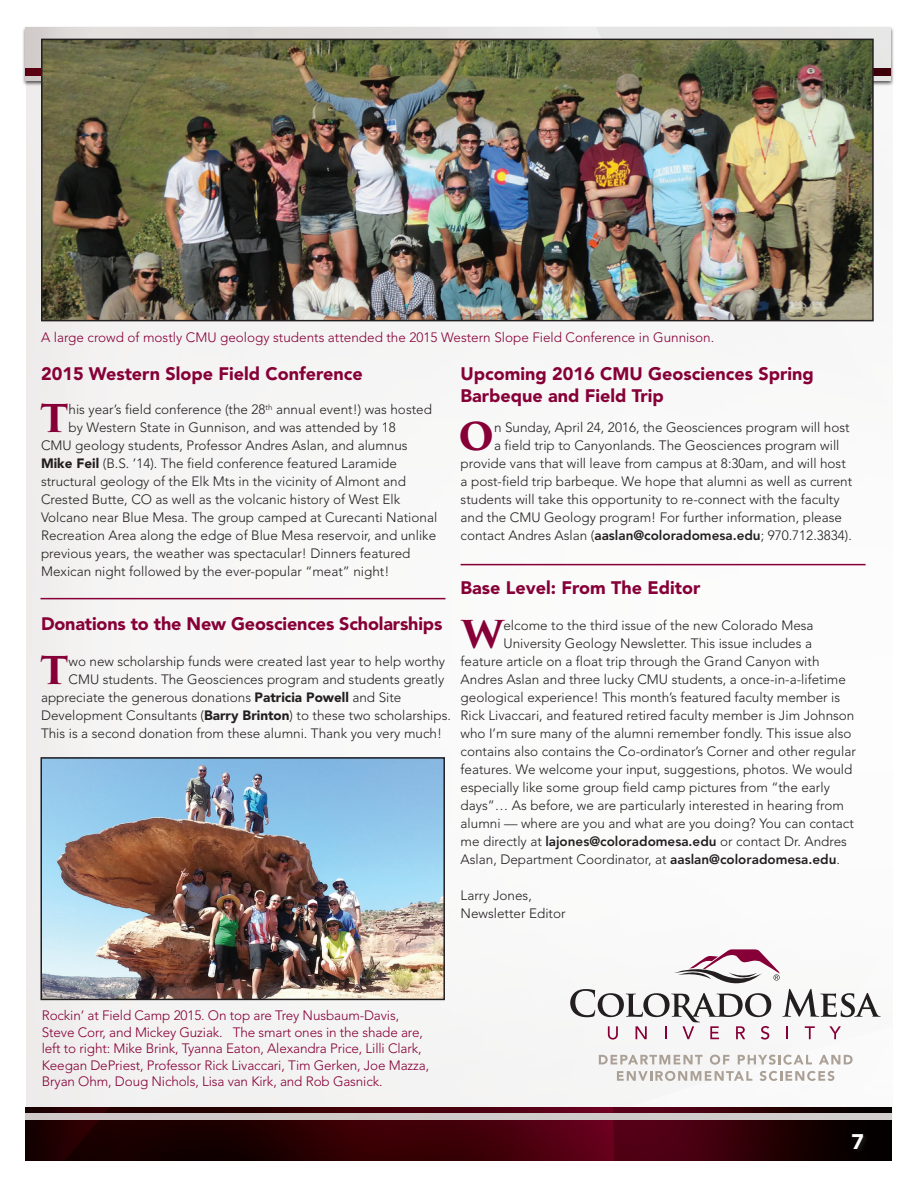
<style>
.page{position:relative;width:918px;height:1188px;background:#fff}
.page>*{position:absolute;margin:0;border:0;box-sizing:border-box;transform-origin:0 0}
.t1{font:700 37.35px "Trajan Pro 3";color:#860037}
.t2{font:900 21px "Avenir";color:#fff}
.t3{font:900 18px/21.6px "Avenir";color:#860037}
.t4{font:300 13.5px/18px "Avenir";color:#231f20}
.t5{font:300 13.5px/16.5px "Avenir";letter-spacing:-.01em;color:#860037}
.s1{font-weight:900}
.s2{font-weight:800}
</style>
<div class="page">
<div style="left:22px;top:26px;width:873px;height:61px;background:#231f20;opacity:.75"></div>
<img style="left:26px;top:27px;width:865px;height:54px">
<img style="left:26px;top:1107px;width:866px;height:54px">
<div style="left:26px;top:1113px;width:866px;height:7px;background:#cfcbca"></div>
<img style="left:26px;top:69px;width:864px;height:6px">
<div style="left:851px;top:1133px;width:18px;height:21px;background:#090304"></div>
<img style="left:44px;top:42px;width:827px;height:276px">
<div style="left:41px;top:39px;width:833px;height:282px;border:2px solid #231f20"></div>
<img style="left:43px;top:760px;width:399px;height:237px">
<div style="left:40px;top:757px;width:405px;height:243px;border:2px solid #231f20"></div>
<hr style="left:40px;top:598px;width:406px;height:1px;background:#860037">
<hr style="left:461px;top:564px;width:405px;height:1px;background:#860037">
<svg style="left:599px;top:1055px;width:104px;height:9px"></svg>
<svg style="left:710px;top:1055px;width:20px;height:10px"></svg>
<svg style="left:738px;top:1055px;width:74px;height:10px"></svg>
<svg style="left:819px;top:1055px;width:34px;height:9px"></svg>
<svg style="left:617px;top:1071px;width:135px;height:10px"></svg>
<svg style="left:760px;top:1071px;width:74px;height:10px"></svg>
<svg style="left:570px;top:949px;width:311px;height:91px"></svg>
<p class="t5" style="left:41px;top:329px;width:675px">A large crowd of mostly CMU geology students attended the 2015 Western Slope Field Conference in Gunnison.</p>
<h3 class="t3" style="left:41px;top:363px;width:323px">2015 Western Slope Field Conference</h3>
<h3 class="t3" style="left:461px;top:363px;width:355px">Upcoming 2016 CMU Geosciences Spring<br>Barbeque and Field Trip</h3>
<h1 class="t1" style="left:41px;top:391px;width:29px">T</h1>
<p class="t4" style="left:69px;top:400px;width:365px">his year’s field conference (the 28<sup>th</sup> annual event!) was hosted</p>
<h1 class="t1" style="left:459px;top:409px;width:37px">O</h1>
<p class="t4" style="left:494px;top:418px;width:357px">n Sunday, April 24, 2016, the Geosciences program will host</p>
<p class="t4" style="left:69px;top:418px;width:329px">by Western State in Gunnison, and was attended by 18</p>
<p class="t4" style="left:41px;top:436px;width:368px">CMU geology students, Professor Andres Aslan, and alumnus</p>
<p class="t4" style="left:41px;top:454px;width:358px"><span class="s1">Mike Feil</span> (B.S. ’14). The field conference featured Laramide</p>
<p class="t4" style="left:41px;top:472px;width:366px">structural geology of the Elk Mts in the vicinity of Almont and</p>
<p class="t4" style="left:41px;top:490px;width:361px">Crested Butte, CO as well as the volcanic history of West Elk</p>
<p class="t4" style="left:41px;top:508px;width:398px">Volcano near Blue Mesa. The group camped at Curecanti National</p>
<p class="t4" style="left:41px;top:526px;width:397px">Recreation Area along the edge of Blue Mesa reservoir, and unlike</p>
<p class="t4" style="left:41px;top:544px;width:371px">previous years, the weather was spectacular! Dinners featured</p>
<p class="t4" style="left:41px;top:562px;width:350px">Mexican night followed by the ever-popular “meat” night!</p>
<p class="t4" style="left:494px;top:436px;width:347px">a field trip to Canyonlands. The Geosciences program will</p>
<p class="t4" style="left:461px;top:454px;width:387px">provide vans that will leave from campus at 8:30am, and will host</p>
<p class="t4" style="left:461px;top:472px;width:393px">a post-field trip barbeque. We hope that alumni as well as current</p>
<p class="t4" style="left:461px;top:490px;width:381px">students will take this opportunity to re-connect with the faculty</p>
<p class="t4" style="left:461px;top:508px;width:383px">and the CMU Geology program! For further information, please</p>
<p class="t4" style="left:461px;top:526px;width:393px">contact Andres Aslan (<span class="s2">aaslan@coloradomesa.edu</span>; 970.712.3834).</p>
<h3 class="t3" style="left:461px;top:577px;width:241px">Base Level: From The Editor</h3>
<h3 class="t3" style="left:41px;top:613px;width:403px">Donations to the New Geosciences Scholarships</h3>
<h1 class="t1" style="left:41px;top:643px;width:29px">T</h1>
<p class="t4" style="left:68px;top:652px;width:378px">wo new scholarship funds were created last year to help worthy</p>
<p class="t4" style="left:68px;top:670px;width:377px">CMU students. The Geosciences program and students greatly</p>
<p class="t4" style="left:41px;top:688px;width:362px">appreciate the generous donations <span class="s1">Patricia Powell</span> and Site</p>
<p class="t4" style="left:41px;top:706px;width:411px">Development Consultants (<span class="s1">Barry Brinton</span>) to these two scholarships.</p>
<p class="t4" style="left:41px;top:724px;width:403px">This is a second donation from these alumni. Thank you very much!</p>
<h1 class="t1" style="left:462px;top:607px;width:43px">W</h1>
<p class="t4" style="left:503px;top:616px;width:312px">elcome to the third issue of the new Colorado Mesa</p>
<p class="t4" style="left:503px;top:634px;width:310px">University Geology Newsletter. This issue includes a</p>
<p class="t4" style="left:461px;top:652px;width:360px">feature article on a float trip through the Grand Canyon with</p>
<p class="t4" style="left:461px;top:670px;width:387px">Andres Aslan and three lucky CMU students, a once-in-a-lifetime</p>
<p class="t4" style="left:461px;top:688px;width:381px">geological experience! This month’s featured faculty member is</p>
<p class="t4" style="left:461px;top:706px;width:395px">Rick Livaccari, and featured retired faculty member is Jim Johnson</p>
<p class="t4" style="left:461px;top:724px;width:393px">who I’m sure many of the alumni remember fondly. This issue also</p>
<p class="t4" style="left:461px;top:742px;width:397px">contains also contains the Co-ordinator’s Corner and other regular</p>
<p class="t4" style="left:461px;top:760px;width:393px">features. We welcome your input, suggestions, photos. We would</p>
<p class="t4" style="left:461px;top:778px;width:371px">especially like some group field camp pictures from “the early</p>
<p class="t4" style="left:461px;top:796px;width:385px">days”… As before, we are particularly interested in hearing from</p>
<p class="t4" style="left:461px;top:814px;width:395px">alumni — where are you and what are you doing? You can contact</p>
<p class="t4" style="left:461px;top:832px;width:388px">me directly at <span class="s2">lajones@coloradomesa.edu</span> or contact Dr. Andres</p>
<p class="t4" style="left:461px;top:850px;width:381px">Aslan, Department Coordinator, at <span class="s2">aaslan@coloradomesa.edu</span>.</p>
<p class="t4" style="left:461px;top:886px;width:107px">Larry Jones,<br>Newsletter Editor</p>
<p class="t5" style="left:42px;top:1007px;width:389px">Rockin’ at Field Camp 2015. On top are Trey Nusbaum-Davis, Steve Corr, and Mickey Guziak. The smart ones in the shade are, left to right: Mike Brink, Tyanna Eaton, Alexandra Price, Lilli Clark, Keegan DePriest, Professor Rick Livaccari, Tim Gerken, Joe Mazza, Bryan Ohm, Doug Nichols, Lisa van Kirk, and Rob Gasnick.</p>
<h2 class="t2" style="left:852px;top:1129px;width:14px">7</h2>
</div>
